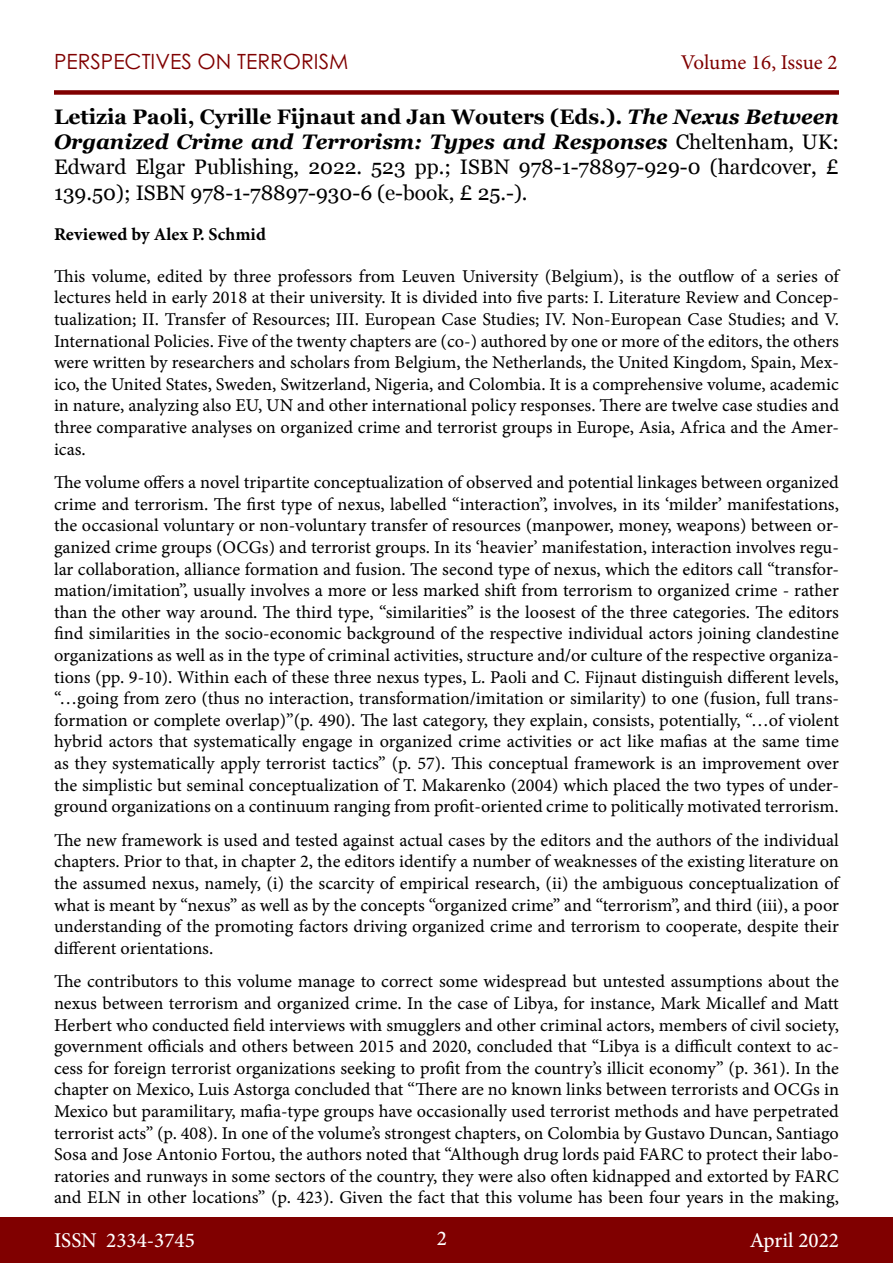
<style>
.page{position:relative;width:893px;height:1263px;background:#fff}
.page>*{position:absolute;margin:0;border:0;box-sizing:border-box;transform-origin:0 0}
.t1{font:21px/25.2px "Georgia";color:#000;text-align:justify}
.t2{font:500 21px "Minion Pro";color:#fff}
.t3{font:21px "Century Gothic Pro";color:#800000}
.t4{font:21px "Minion Pro";letter-spacing:-.005em;color:#800000}
.t5{font:18px/21.6px "Minion Pro Capt";letter-spacing:-.005em;color:#000;text-align:justify}
.t6{font:700 18px "Minion Pro";color:#000}
.s1{font-weight:700}
.s2{font-weight:700;font-style:italic}
.s3{font-family:"Minion Pro Bold Capt";font-weight:400}
</style>
<div class="page">
<div style="left:0;top:1217px;width:893px;height:46px;background:#800000"></div>
<div style="left:54px;top:90px;width:785px;height:5px;background:#800000"></div>
<p class="t3" style="left:54px;top:49px;width:296px">PERSPECTIVES ON TERRORISM</p>
<p class="t4" style="left:681px;top:48px;width:158px">Volume 16, Issue 2</p>
<p class="t1" style="left:54px;top:103px;width:786px"><span class="s1">Letizia Paoli, Cyrille Fijnaut and Jan Wouters (Eds.).</span> <span class="s2">The Nexus Between Organized Crime and Terrorism: Types and Responses</span> Cheltenham, UK:<br>Edward Elgar Publishing, 2022. 523 pp.; ISBN 978-1-78897-929-0 (hardcover, £ 139.50); ISBN 978-1-78897-930-6 (e-book, £ 25.-).</p>
<p class="t6" style="left:54px;top:221px;width:213px"><span class="s3">Reviewed by</span> Alex P. Schmid</p>
<p class="t5" style="left:54px;top:265px;width:786px">This volume, edited by three professors from Leuven University (Belgium), is the outflow of a series of lectures held in early 2018 at their university. It is divided into five parts: I. Literature Review and Concep&shy;tualization; II. Transfer of Resources; III. European Case Studies; IV. Non-European Case Studies; and V.<br>International Policies. Five of the twenty chapters are (co-) authored by one or more of the editors, the others were written by researchers and scholars from Belgium, the Netherlands, the United Kingdom, Spain, Mex&shy;ico, the United States, Sweden, Switzerland, Nigeria, and Colombia. It is a comprehensive volume, academic in nature, analyzing also EU, UN and other international policy responses. There are twelve case studies and three comparative analyses on organized crime and terrorist groups in Europe, Asia, Africa and the Amer&shy;icas.</p>
<p class="t5" style="left:54px;top:472px;width:786px">The volume offers a novel tripartite conceptualization of observed and potential linkages between organized crime and terrorism. The first type of nexus, labelled “interaction”, involves, in its ‘milder’ manifestations, the occasional voluntary or non-voluntary transfer of resources (manpower, money, weapons) between or&shy;ganized crime groups (OCGs) and terrorist groups. In its ‘heavier’ manifestation, interaction involves regu&shy;lar collaboration, alliance formation and fusion. The second type of nexus, which the editors call “transfor&shy;mation/imitation”, usually involves a more or less marked shift from terrorism to organized crime - rather than the other way around. The third type, “similarities” is the loosest of the three categories. The editors find similarities in the socio-economic background of the respective individual actors joining clandestine organizations as well as in the type of criminal activities, structure and/or culture of the respective organiza&shy;tions (pp. 9-10). Within each of these three nexus types, L. Paoli and C. Fijnaut distinguish different levels, “…going from zero (thus no interaction, transformation/imitation or similarity) to one (fusion, full trans&shy;formation or complete overlap)”(p. 490). The last category, they explain, consists, potentially, “…of violent hybrid actors that systematically engage in organized crime activities or act like mafias at the same time as they systematically apply terrorist tactics” (p. 57). This conceptual framework is an improvement over the simplistic but seminal conceptualization of T. Makarenko (2004) which placed the two types of under&shy;ground organizations on a continuum ranging from profit-oriented crime to politically motivated terrorism.</p>
<p class="t5" style="left:54px;top:829px;width:787px">The new framework is used and tested against actual cases by the editors and the authors of the individual chapters. Prior to that, in chapter 2, the editors identify a number of weaknesses of the existing literature on the assumed nexus, namely, (i) the scarcity of empirical research, (ii) the ambiguous conceptualization of what is meant by “nexus” as well as by the concepts “organized crime” and “terrorism”, and third (iii), a poor understanding of the promoting factors driving organized crime and terrorism to cooperate, despite their different orientations.</p>
<p class="t5" style="left:54px;top:971px;width:786px">The contributors to this volume manage to correct some widespread but untested assumptions about the nexus between terrorism and organized crime. In the case of Libya, for instance, Mark Micallef and Matt Herbert who conducted field interviews with smugglers and other criminal actors, members of civil society, government officials and others between 2015 and 2020, concluded that “Libya is a difficult context to ac&shy;cess for foreign terrorist organizations seeking to profit from the country’s illicit economy” (p. 361). In the chapter on Mexico, Luis Astorga concluded that “There are no known links between terrorists and OCGs in Mexico but paramilitary, mafia-type groups have occasionally used terrorist methods and have perpetrated terrorist acts” (p. 408). In one of the volume’s strongest chapters, on Colombia by Gustavo Duncan, Santiago Sosa and Jose Antonio Fortou, the authors noted that “Although drug lords paid FARC to protect their labo&shy;ratories and runways in some sectors of the country, they were also often kidnapped and extorted by FARC and ELN in other locations” (p. 423). Given the fact that this volume has been four years in the making,</p>
<p class="t2" style="left:54px;top:1226px;width:142px">ISSN 2334-3745</p>
<p class="t2" style="left:437px;top:1224px;width:12px">2</p>
<p class="t2" style="left:750px;top:1226px;width:91px">April 2022</p>
</div>
